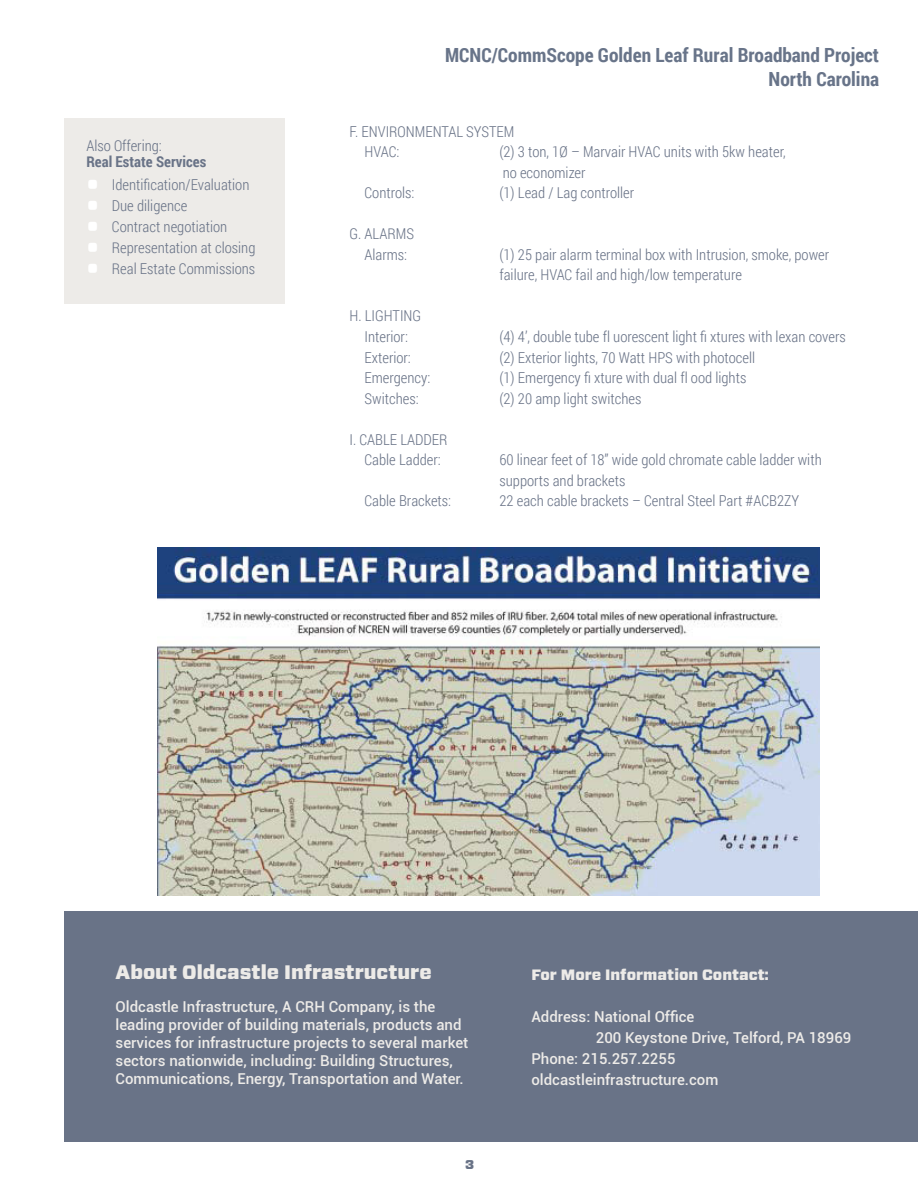
<style>
.page{position:relative;width:918px;height:1188px;background:#fff}
.page>*{position:absolute;margin:0;border:0;box-sizing:border-box;transform-origin:0 0}
.t1{font:700 19.5px/24.3px "Roboto Condensed";color:#687489;text-align:right}
.t2{font:900 19.5px "Forza";color:#edebe8}
.t3{font:300 15px/20.5px "Roboto Condensed";color:#697387}
.t4{font:500 15px/18px "Roboto";color:#edebe8}
.t5{font:900 15px "Forza";color:#edebe8}
.t6{font:700 15px "Roboto Condensed";color:#697387}
.t7{font:900 12.75px "Forza";color:#697387}
.s1{font-family:"Forza";font-weight:900;font-size:24px;color:#fff}
</style>
<div class="page">
<div style="left:65px;top:912px;width:853px;height:230px;background:#697387"></div>
<img style="left:157px;top:548px;width:662px;height:347px">
<div style="left:65px;top:118px;width:220px;height:185px;background:#edebe8"></div>
<p class="t3" style="left:86px;top:134px;width:77px">Also Offering:</p>
<p class="t6" style="left:86px;top:151px;width:121px">Real Estate Services</p>
<p class="t3" style="left:86px;top:174px;width:165px"><span class="s1">•</span> Identification/Evaluation</p>
<p class="t3" style="left:86px;top:195px;width:102px"><span class="s1">•</span> Due diligence</p>
<p class="t3" style="left:86px;top:216px;width:142px"><span class="s1">•</span> Contract negotiation</p>
<p class="t3" style="left:86px;top:237px;width:171px"><span class="s1">•</span> Representation at closing</p>
<p class="t3" style="left:86px;top:258px;width:170px"><span class="s1">•</span> Real Estate Commissions</p>
<h1 class="t1" style="left:445px;top:42px;width:435px">MCNC/CommScope Golden Leaf Rural Broadband Project<br>North Carolina</h1>
<p class="t3" style="left:364px;top:120px;width:152px;text-indent:-15px">F. ENVIRONMENTAL SYSTEM<br>HVAC:</p>
<p class="t3" style="left:500px;top:141px;width:288px">(2) 3 ton, 1Ø – Marvair HVAC units with 5kw heater, no economizer</p>
<p class="t3" style="left:364px;top:182px;width:51px">Controls:</p>
<p class="t3" style="left:500px;top:182px;width:136px">(1) Lead / Lag controller</p>
<p class="t3" style="left:350px;top:223px;width:66px;text-align:center">G. ALARMS<br>Alarms:</p>
<p class="t3" style="left:500px;top:244px;width:331px">(1) 25 pair alarm terminal box with Intrusion, smoke, power failure, HVAC fail and high/low temperature</p>
<p class="t3" style="left:350px;top:305px;width:73px;text-align:center">H. LIGHTING<br>Interior:</p>
<p class="t3" style="left:500px;top:326px;width:348px">(4) 4’, double tube fl uorescent light fi xtures with lexan covers</p>
<p class="t3" style="left:364px;top:346px;width:48px">Exterior:</p>
<p class="t3" style="left:500px;top:346px;width:257px">(2) Exterior lights, 70 Watt HPS with photocell</p>
<p class="t3" style="left:364px;top:367px;width:67px">Emergency:</p>
<p class="t3" style="left:500px;top:367px;width:248px">(1) Emergency fi xture with dual fl ood lights</p>
<p class="t3" style="left:364px;top:388px;width:56px">Switches:</p>
<p class="t3" style="left:500px;top:388px;width:143px">(2) 20 amp light switches</p>
<p class="t3" style="left:350px;top:429px;width:100px;text-align:center">I. CABLE LADDER<br>Cable Ladder:</p>
<p class="t3" style="left:500px;top:449px;width:324px">60 linear feet of 18” wide gold chromate cable ladder with supports and brackets</p>
<p class="t3" style="left:364px;top:490px;width:88px">Cable Brackets:</p>
<p class="t3" style="left:500px;top:490px;width:301px">22 each cable brackets – Central Steel Part #ACB2ZY</p>
<h1 class="t2" style="left:116px;top:959px;width:318px">About Oldcastle Infrastructure</h1>
<p class="t4" style="left:116px;top:997px;width:354px">Oldcastle Infrastructure, A CRH Company, is the leading provider of building materials, products and services for infrastructure projects to several market sectors nationwide, including: Building Structures, Communications, Energy, Transportation and Water.</p>
<p class="t7" style="left:465px;top:1156px;width:11px">3</p>
<p class="t5" style="left:531px;top:965px;width:239px">For More Information Contact:</p>
<p class="t4" style="left:531px;top:1007px;width:165px">Address: National Office</p>
<p class="t4" style="left:596px;top:1028px;width:257px">200 Keystone Drive, Telford, PA 18969</p>
<p class="t4" style="left:531px;top:1049px;width:146px">Phone: 215.257.2255</p>
<p class="t4" style="left:531px;top:1070px;width:189px">oldcastleinfrastructure.com</p>
</div>
